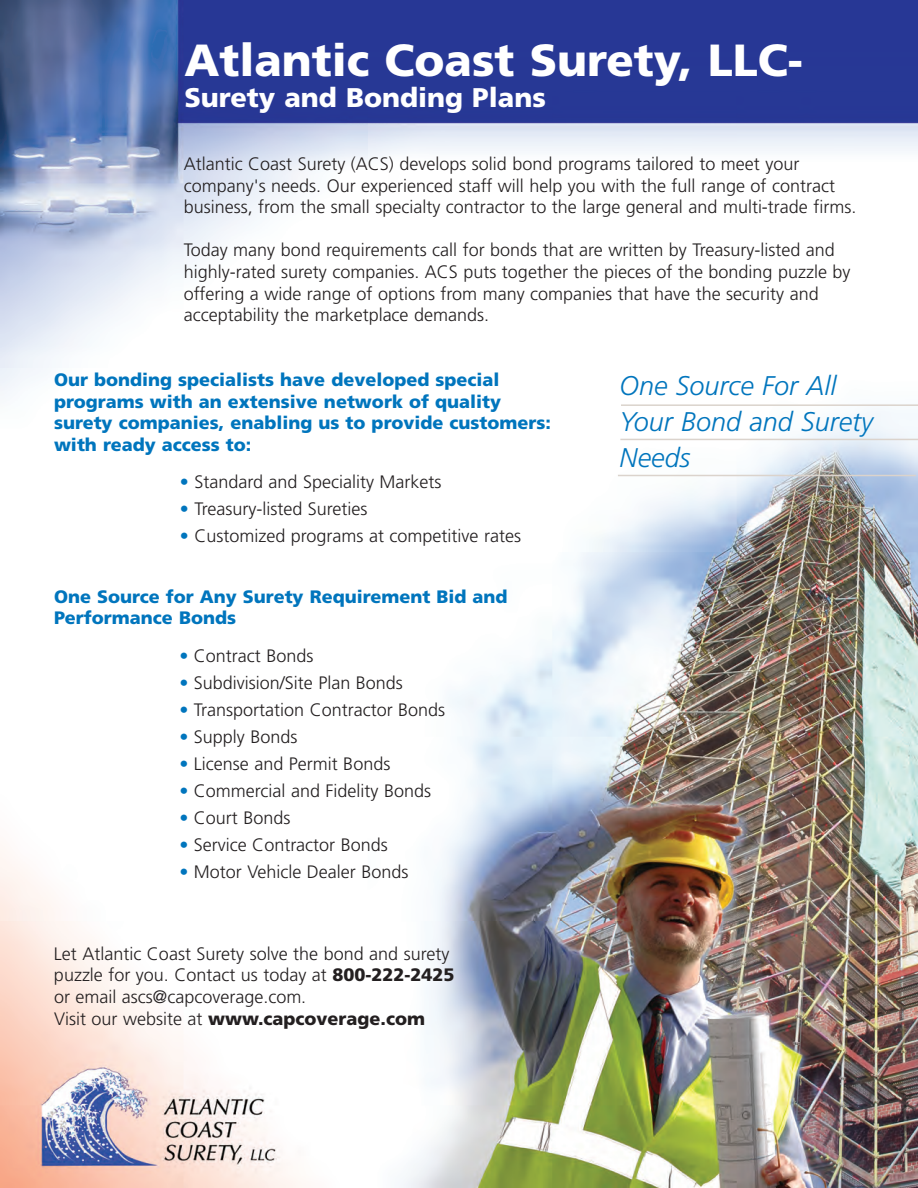
<style>
.page{position:relative;width:918px;height:1188px;background:#fff}
.page>*{position:absolute;margin:0;border:0;box-sizing:border-box;transform-origin:0 0}
.t1{font:900 45px "Frutiger";color:#fff}
.t2{font:italic 300 27px/36px "Frutiger";color:#0075bd}
.t3{font:900 27px "Frutiger";color:#fff}
.t4{font:300 18px/21.6px "Frutiger";color:#231f20}
.t5{font:900 18px/21.6px "Frutiger";color:#0075bd}
.s1{color:#0075bd}
.s2{font-weight:900}
</style>
<div class="page">
<img style="left:0;top:0;width:918px;height:1188px">
<hr style="left:621px;top:404px;width:297px;height:2px;background:#dbd3cc">
<hr style="left:620px;top:439px;width:298px;height:1px;background:#dbd3cc">
<hr style="left:618px;top:475px;width:298px;height:1px;background:#dbd3cc">
<h1 class="t1" style="left:184px;top:42px;width:620px">Atlantic Coast Surety, LLC-</h1>
<h2 class="t3" style="left:184px;top:87px;width:363px">Surety and Bonding Plans</h2>
<p class="t4" style="left:184px;top:154px;width:674px">Atlantic Coast Surety (ACS) develops solid bond programs tailored to meet your company's needs. Our experienced staff will help you with the full range of contract business, from the small specialty contractor to the large general and multi-trade firms.</p>
<p class="t4" style="left:184px;top:241px;width:668px">Today many bond requirements call for bonds that are written by Treasury-listed and highly-rated surety companies. ACS puts together the pieces of the bonding puzzle by offering a wide range of options from many companies that have the security and acceptability the marketplace demands.</p>
<p class="t5" style="left:54px;top:370px;width:499px">Our bonding specialists have developed special programs with an extensive network of quality surety companies, enabling us to provide customers: with ready access to:</p>
<p class="t4" style="left:180px;top:473px;width:263px"><span class="s1">•</span> Standard and Speciality Markets</p>
<p class="t4" style="left:180px;top:500px;width:189px"><span class="s1">•</span> Treasury-listed Sureties</p>
<p class="t4" style="left:180px;top:527px;width:343px"><span class="s1">•</span> Customized programs at competitive rates</p>
<p class="t5" style="left:54px;top:587px;width:455px">One Source for Any Surety Requirement Bid and<br>Performance Bonds</p>
<p class="t4" style="left:179px;top:646px;width:136px"><span class="s1">•</span> Contract Bonds</p>
<p class="t4" style="left:179px;top:673px;width:225px"><span class="s1">•</span> Subdivision/Site Plan Bonds</p>
<p class="t4" style="left:179px;top:700px;width:267px"><span class="s1">•</span> Transportation Contractor Bonds</p>
<p class="t4" style="left:179px;top:727px;width:120px"><span class="s1">•</span> Supply Bonds</p>
<p class="t4" style="left:179px;top:754px;width:212px"><span class="s1">•</span> License and Permit Bonds</p>
<p class="t4" style="left:179px;top:781px;width:253px"><span class="s1">•</span> Commercial and Fidelity Bonds</p>
<p class="t4" style="left:179px;top:808px;width:113px"><span class="s1">•</span> Court Bonds</p>
<p class="t4" style="left:179px;top:835px;width:210px"><span class="s1">•</span> Service Contractor Bonds</p>
<p class="t4" style="left:179px;top:862px;width:231px"><span class="s1">•</span> Motor Vehicle Dealer Bonds</p>
<p class="t4" style="left:54px;top:944px;width:402px">Let Atlantic Coast Surety solve the bond and surety puzzle for you. Contact us today at <span class="s2">800-222-2425 </span>or email ascs@capcoverage.com.<br>Visit our website at <span class="s2">www.capcoverage.com</span></p>
<h2 class="t2" style="left:620px;top:369px;width:255px">One Source For All<br>Your Bond and Surety<br>Needs</h2>
</div>
